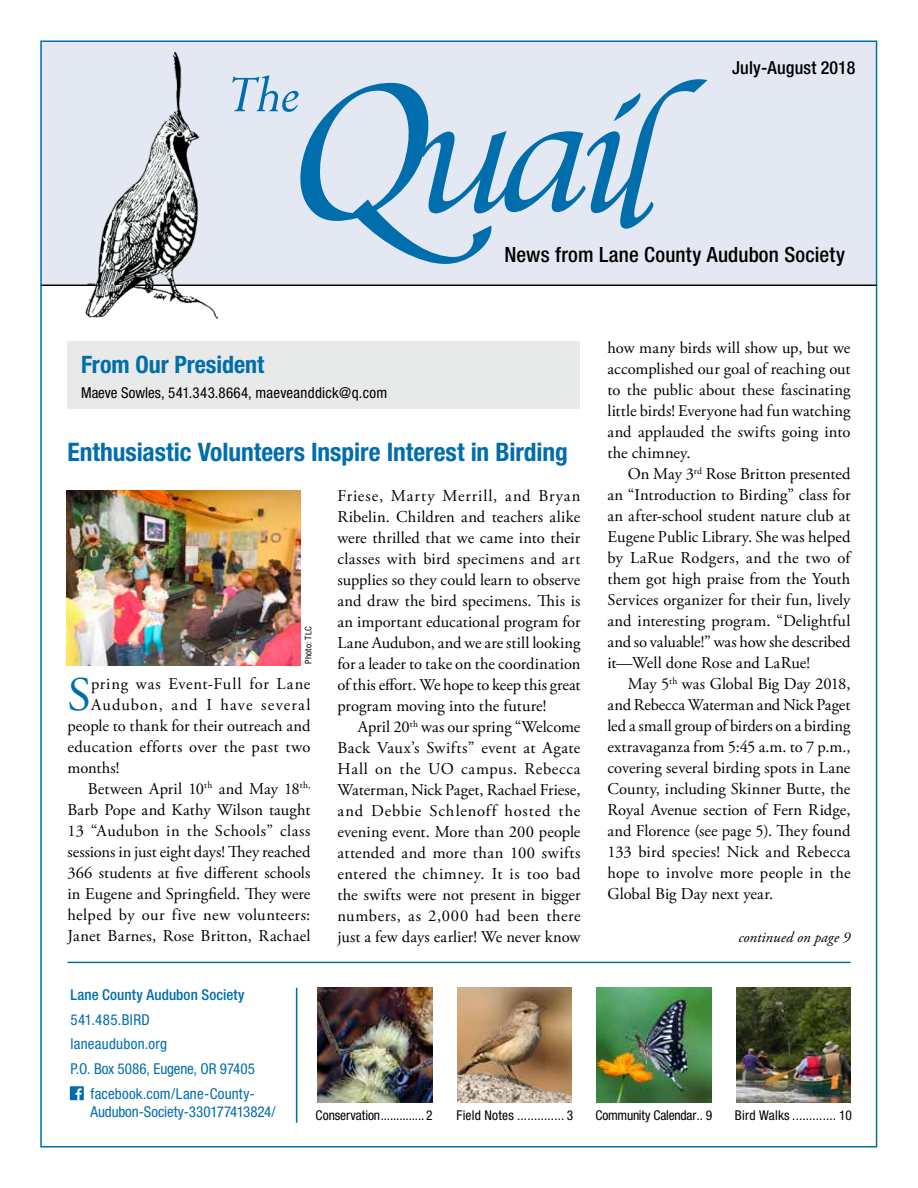
<style>
.page{position:relative;width:918px;height:1188px;background:#fff}
.page>*{position:absolute;margin:0;border:0;box-sizing:border-box;transform-origin:0 0}
.t1{font:48.15px "Adobe Garamond Pro";color:#006dad}
.t2{font:700 condensed 25.5px "Helvetica Neue LT Std";letter-spacing:-.005em;color:#006dad}
.t3{font:700 condensed 24px "Helvetica Neue LT Std";color:#006dad}
.t4{font:500 condensed 21px "Helvetica Neue LT Std";letter-spacing:.01em;color:#000}
.t5{font:500 condensed 18px "Helvetica Neue LT Std";letter-spacing:.01em;color:#000}
.t6{font:16.5px/21px "Adobe Garamond Pro";letter-spacing:.01em;color:#000;text-align:justify}
.t7{font:16.5px "Adobe Garamond Pro";letter-spacing:.03em;color:#000}
.t8{font:16.5px "Adobe Garamond Pro";letter-spacing:.045em;color:#000}
.t9{font:16.5px "Adobe Garamond Pro";letter-spacing:.065em;color:#000}
.t10{font:condensed 15px "Helvetica Neue LT Std";letter-spacing:.01em;color:#006dad}
.t11{font:condensed 15px "Helvetica Neue LT Std";letter-spacing:.015em;color:#000}
.t12{font:condensed 15px "Helvetica Neue LT Std";letter-spacing:-.01em;color:#006dad}
.t13{font:500 condensed 15px "Helvetica Neue LT Std";letter-spacing:.005em;color:#006dad}
.t14{font:italic 15px "Adobe Garamond Pro";letter-spacing:.005em;color:#000}
.t15{font:condensed 13.5px "Helvetica Neue LT Std";color:#000}
.t16{font:condensed 9px "Helvetica Neue LT Std";letter-spacing:.025em;color:#000}
</style>
<div class="page">
<div style="left:68px;top:341px;width:512px;height:68px;background:#e8eaea"></div>
<div style="left:41px;top:41px;width:835px;height:244px;background:#e4e8f3"></div>
<div style="left:70px;top:1086px;width:14px;height:14px;background:#006dad"></div>
<svg style="left:75px;top:1088px;width:7px;height:12px"></svg>
<hr style="left:68px;top:962px;width:782px;height:1px;background:#006dad">
<hr style="left:296px;top:988px;width:1px;height:135px;background:#006dad">
<hr style="left:40px;top:285px;width:837px;height:1px;background:#000">
<img style="left:79px;top:51px;width:139px;height:268px">
<svg style="left:232px;top:76px;width:475px;height:188px"></svg>
<img style="left:318px;top:988px;width:115px;height:114px">
<img style="left:596px;top:988px;width:115px;height:114px">
<img style="left:457px;top:988px;width:115px;height:115px">
<img style="left:736px;top:988px;width:115px;height:114px">
<img style="left:67px;top:490px;width:233px;height:175px">
<p class="t5" style="left:732px;top:57px;width:125px">July-August 2018</p>
<p class="t4" style="left:504px;top:242px;width:342px">News from Lane County Audubon Society</p>
<h3 class="t3" style="left:81px;top:350px;width:185px">From Our President</h3>
<p class="t11" style="left:81px;top:384px;width:308px">Maeve Sowles, 541.343.8664, maeveanddick@q.com</p>
<h2 class="t2" style="left:68px;top:437px;width:502px">Enthusiastic Volunteers Inspire Interest in Birding</h2>
<p class="t16" style="left:303px;top:664px;width:39px;rotate:-90deg">Photo: TLC</p>
<h1 class="t1" style="left:68px;top:665px;width:25px">S</h1>
<p class="t8" style="left:91px;top:674px;width:221px">pring was Event-Full for Lane</p>
<p class="t9" style="left:91px;top:695px;width:221px">Audubon, and I have several</p>
<p class="t6" style="left:67px;top:716px;width:245px">people to thank for their outreach and</p>
<p class="t6" style="left:67px;top:737px;width:245px">education efforts over the past two</p>
<p class="t6" style="left:67px;top:758px;width:54px">months!</p>
<p class="t6" style="left:88px;top:779px;width:224px">Between April 10<sup>th</sup> and May 18<sup>th,</sup></p>
<p class="t6" style="left:68px;top:800px;width:244px">Barb Pope and Kathy Wilson taught</p>
<p class="t7" style="left:68px;top:821px;width:245px">13 “Audubon in the Schools” class</p>
<p class="t6" style="left:68px;top:842px;width:245px">sessions in just eight days! They reached</p>
<p class="t6" style="left:68px;top:863px;width:244px">366 students at five different schools</p>
<p class="t6" style="left:68px;top:884px;width:244px">in Eugene and Springfield. They were</p>
<p class="t6" style="left:68px;top:905px;width:244px">helped by our five new volunteers:</p>
<p class="t6" style="left:68px;top:926px;width:245px">Janet Barnes, Rose Britton, Rachael</p>
<p class="t6" style="left:338px;top:486px;width:245px">Friese, Marty Merrill, and Bryan Ribelin. Children and teachers alike were thrilled that we came into their classes with bird specimens and art supplies so they could learn to observe and draw the bird specimens. This is an important educational program for Lane Audubon, and we are still looking for a leader to take on the coordination of this effort. We hope to keep this great program moving into the future!</p>
<p class="t6" style="left:337px;top:717px;width:245px;text-indent:20px">April 20<sup>th</sup> was our spring “Welcome Back Vaux’s Swifts” event at Agate Hall on the UO campus. Rebecca Waterman, Nick Paget, Rachael Friese, and Debbie Schlenoff hosted the evening event. More than 200 people attended and more than 100 swifts entered the chimney. It is too bad the swifts were not present in bigger numbers, as 2,000 had been there just a few days earlier! We never know</p>
<p class="t6" style="left:608px;top:338px;width:245px">how many birds will show up, but we accomplished our goal of reaching out to the public about these fascinating little birds! Everyone had fun watching and applauded the swifts going into the chimney.</p>
<p class="t6" style="left:607px;top:464px;width:245px;text-indent:20px">On May 3<sup>rd</sup> Rose Britton presented an “Introduction to Birding” class for an after-school student nature club at Eugene Public Library. She was helped by LaRue Rodgers, and the two of them got high praise from the Youth Services organizer for their fun, lively and interesting program. “Delightful and so valuable!” was how she described it—Well done Rose and LaRue!</p>
<p class="t6" style="left:607px;top:674px;width:245px;text-indent:20px">May 5<sup>th</sup> was Global Big Day 2018, and Rebecca Waterman and Nick Paget led a small group of birders on a birding extravaganza from 5:45 a.m. to 7 p.m., covering several birding spots in Lane County, including Skinner Butte, the Royal Avenue section of Fern Ridge, and Florence (see page 5). They found 133 bird species! Nick and Rebecca hope to involve more people in the Global Big Day next year.</p>
<p class="t14" style="left:738px;top:928px;width:113px">continued on page 9</p>
<p class="t13" style="left:70px;top:986px;width:176px">Lane County Audubon Society</p>
<p class="t10" style="left:70px;top:1011px;width:81px">541.485.BIRD</p>
<p class="t10" style="left:70px;top:1036px;width:98px">laneaudubon.org</p>
<p class="t10" style="left:70px;top:1060px;width:186px">P.O. Box 5086, Eugene, OR 97405</p>
<p class="t10" style="left:91px;top:1085px;width:166px">facebook.com/Lane-County-</p>
<p class="t12" style="left:91px;top:1103px;width:187px">Audubon-Society-330177413824/</p>
<p class="t15" style="left:316px;top:1107px;width:119px">Conservation.............. 2</p>
<p class="t15" style="left:456px;top:1107px;width:119px">Field Notes .............. 3</p>
<p class="t15" style="left:595px;top:1107px;width:119px">Community Calendar.. 9</p>
<p class="t15" style="left:735px;top:1107px;width:118px">Bird Walks ............. 10</p>
</div>
